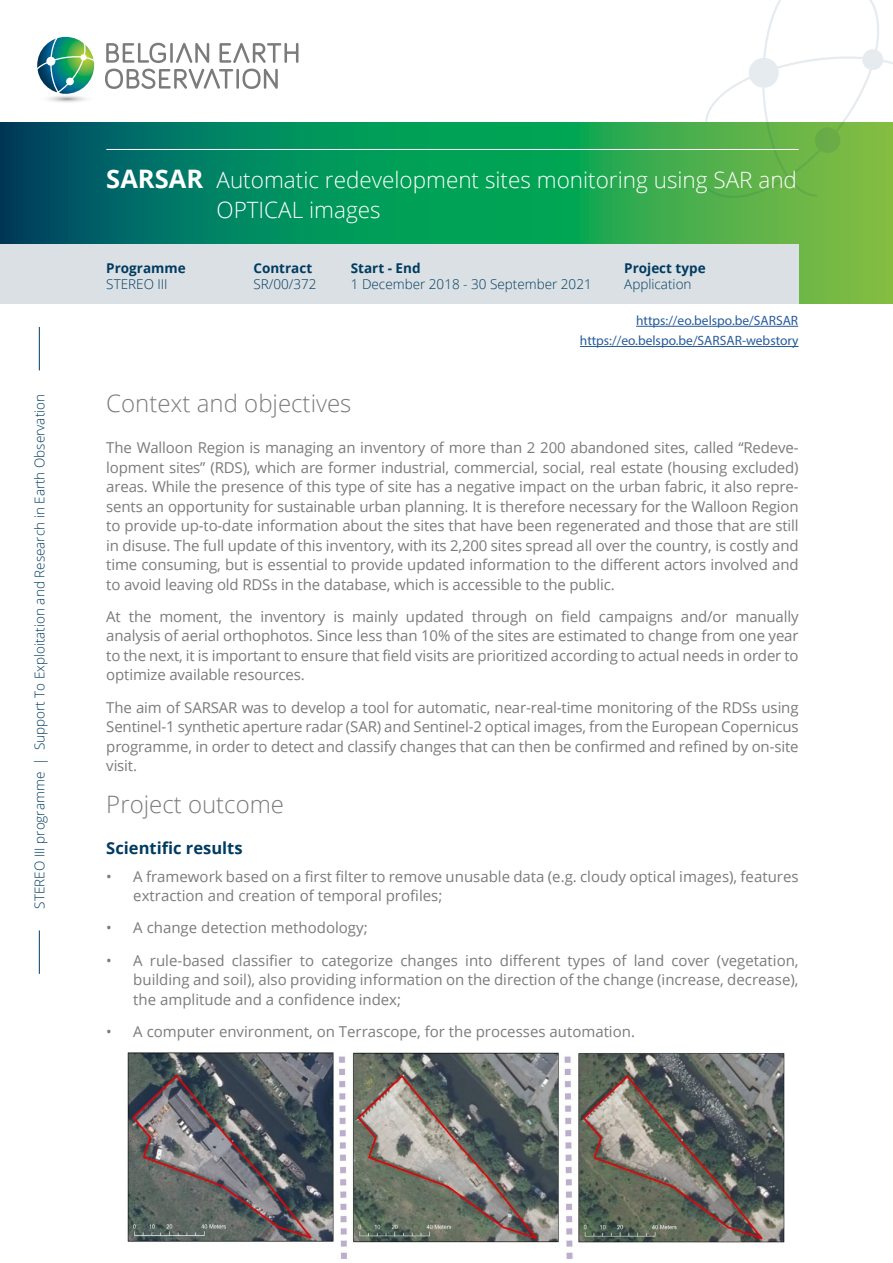
<style>
.page{position:relative;width:893px;height:1263px;background:#fff}
.page>*{position:absolute;margin:0;border:0;box-sizing:border-box;transform-origin:0 0}
.t1{font:300 24px "Open Sans";color:#7c7b7b}
.t2{font:300 22.5px/30px "Open Sans";color:#fff}
.t3{font:700 16.5px "Open Sans";color:#003b61}
.t4{font:15px/19.5px "Open Sans";color:#7c7b7b;text-align:justify}
.t5{font:300 13.5px "Open Sans";color:#003b61}
.t6{font:13.5px/20.2px "Myriad Pro";color:#275b9b;text-align:right}
.t7{font:700 13.5px "Open Sans";color:#003b61}
.s1{font-weight:700;font-size:25.5px}
</style>
<div class="page">
<svg style="left:105px;top:43px;width:193px;height:46px"></svg>
<svg style="left:37px;top:36px;width:58px;height:66px"></svg>
<svg style="left:0;top:122px;width:893px;height:181px;background:#179257"></svg>
<div style="left:0;top:244px;width:799px;height:59px;background:#dae0e3"></div>
<svg style="left:704px;top:0;width:189px;height:200px"></svg>
<div style="left:749px;top:58px;width:30px;height:30px;background:#e6ebef;border-radius:50%"></div>
<div style="left:815px;top:127px;width:25px;height:26px;background:#68ac48;border-radius:50%"></div>
<div style="left:862px;top:49px;width:21px;height:21px;background:#e6ebef;border-radius:50%"></div>
<hr style="left:106px;top:149px;width:693px;height:1px;background:#fff">
<img style="left:127px;top:1052px;width:658px;height:207px">
<hr style="left:39px;top:327px;width:1px;height:43px;background:#003b61">
<hr style="left:39px;top:930px;width:1px;height:44px;background:#003b61">
<hr style="left:636px;top:326px;width:162px;height:1px;background:#275b9b">
<hr style="left:580px;top:346px;width:219px;height:1px;background:#275b9b">
<p class="t5" style="left:30px;top:909px;width:516px;rotate:-90deg">STEREO III programme | Support To Exploitation and Research in Earth Observation</p>
<h2 class="t2" style="left:216px;top:164px;width:582px;text-indent:-110px"><span class="s1">SARSAR</span> Automatic redevelopment sites monitoring using SAR and<br>OPTICAL images</h2>
<p class="t7" style="left:106px;top:259px;width:81px">Programme</p>
<p class="t5" style="left:106px;top:275px;width:63px">STEREO III</p>
<p class="t7" style="left:253px;top:259px;width:60px">Contract</p>
<p class="t5" style="left:253px;top:275px;width:65px">SR/00/372</p>
<p class="t7" style="left:351px;top:259px;width:71px">Start - End</p>
<p class="t5" style="left:351px;top:275px;width:242px">1 December 2018 - 30 September 2021</p>
<p class="t7" style="left:624px;top:259px;width:83px">Project type</p>
<p class="t5" style="left:624px;top:275px;width:69px">Application</p>
<p class="t6" style="left:580px;top:310px;width:220px">https://eo.belspo.be/SARSAR https://eo.belspo.be/SARSAR-webstory</p>
<h1 class="t1" style="left:106px;top:387px;width:247px">Context and objectives</h1>
<p class="t4" style="left:106px;top:438px;width:694px">The Walloon Region is managing an inventory of more than 2 200 abandoned sites, called “Redeve&shy;lopment sites” (RDS), which are former industrial, commercial, social, real estate (housing excluded) areas. While the presence of this type of site has a negative impact on the urban fabric, it also repre&shy;sents an opportunity for sustainable urban planning. It is therefore necessary for the Walloon Region to provide up-to-date information about the sites that have been regenerated and those that are still in disuse. The full update of this inventory, with its 2,200 sites spread all over the country, is costly and time consuming, but is essential to provide updated information to the different actors involved and to avoid leaving old RDSs in the database, which is accessible to the public.</p>
<p class="t4" style="left:106px;top:606px;width:694px">At the moment, the inventory is mainly updated through on field campaigns and/or manually analysis of aerial orthophotos. Since less than 10% of the sites are estimated to change from one year to the next, it is important to ensure that field visits are prioritized according to actual needs in order to optimize available resources.</p>
<p class="t4" style="left:106px;top:697px;width:694px">The aim of SARSAR was to develop a tool for automatic, near-real-time monitoring of the RDSs using Sentinel-1 synthetic aperture radar (SAR) and Sentinel-2 optical images, from the European Copernicus programme, in order to detect and classify changes that can then be confirmed and refined by on-site visit.</p>
<h1 class="t1" style="left:106px;top:787px;width:179px">Project outcome</h1>
<p class="t3" style="left:106px;top:836px;width:138px">Scientific results</p>
<p class="t4" style="left:133px;top:866px;width:667px;text-indent:-27px">• A framework based on a first filter to remove unusable data (e.g. cloudy optical images), features extraction and creation of temporal profiles;</p>
<p class="t4" style="left:106px;top:918px;width:263px">• A change detection methodology;</p>
<p class="t4" style="left:133px;top:950px;width:667px;text-indent:-27px">• A rule-based classifier to categorize changes into different types of land cover (vegetation, building and soil), also providing information on the direction of the change (increase, decrease), the amplitude and a confidence index;</p>
<p class="t4" style="left:106px;top:1021px;width:530px">• A computer environment, on Terrascope, for the processes automation.</p>
</div>
